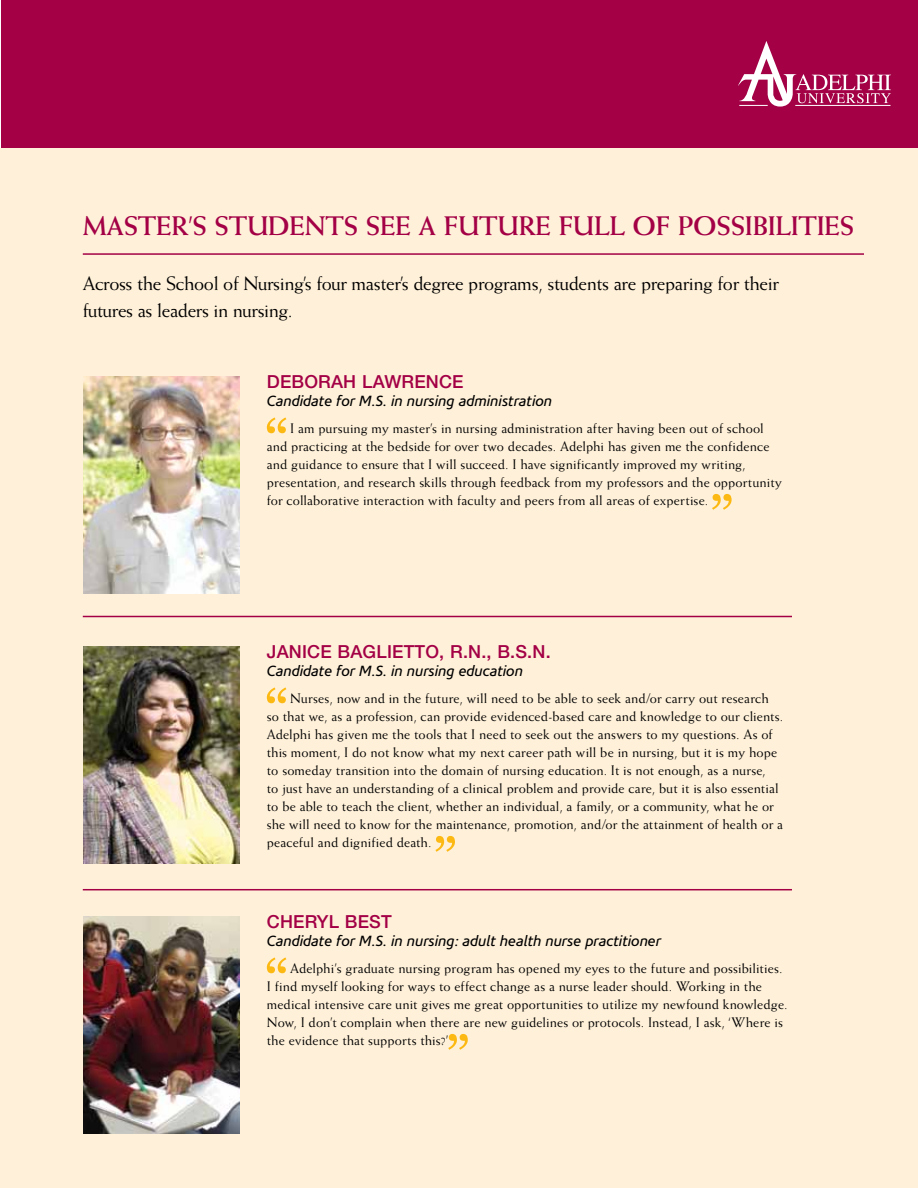
<style>
.page{position:relative;width:918px;height:1188px;background:#fff}
.page>*{position:absolute;margin:0;border:0;box-sizing:border-box;transform-origin:0 0}
.t1{font:700 27px "Weiss Std";letter-spacing:-.01em;color:#a30046}
.t2{font:19.5px/27px "Weiss Std";letter-spacing:-.02em;color:#000}
.t3{font:500 18px "Helvetica Neue LT Std";letter-spacing:.01em;color:#a30046}
.t4{font:italic 15px "Corisande";color:#000}
.t5{font:13.8px/18px "Weiss Std";letter-spacing:.005em;color:#000}
</style>
<div class="page">
<div style="left:1px;top:148px;width:917px;height:1040px;background:#fff1d9"></div>
<div style="left:1px;top:0;width:917px;height:148px;background:#a30046"></div>
<svg style="left:738px;top:41px;width:153px;height:66px"></svg>
<hr style="left:83px;top:253px;width:781px;height:2px;background:#a30046">
<svg style="left:267px;top:417px;width:19px;height:16px"></svg>
<svg style="left:712px;top:494px;width:20px;height:16px"></svg>
<img style="left:84px;top:376px;width:155px;height:217px">
<svg style="left:267px;top:957px;width:19px;height:16px"></svg>
<svg style="left:448px;top:1034px;width:20px;height:16px"></svg>
<img style="left:84px;top:916px;width:155px;height:217px">
<svg style="left:267px;top:687px;width:19px;height:16px"></svg>
<svg style="left:435px;top:836px;width:20px;height:16px"></svg>
<img style="left:84px;top:646px;width:155px;height:217px">
<hr style="left:83px;top:616px;width:709px;height:1px;background:#a30046">
<hr style="left:83px;top:889px;width:709px;height:1px;background:#a30046">
<h1 class="t1" style="left:83px;top:210px;width:151px">MASTER’S STU</h1>
<h1 class="t1" style="left:268px;top:210px;width:195px">DENTS SEE A FUTU</h1>
<h1 class="t1" style="left:519px;top:210px;width:337px">RE FULL OF POSSIBILITIES</h1>
<h2 class="t2" style="left:83px;top:270px;width:698px">Across the School of Nursing’s four master’s degree programs, students are preparing for their futures as leaders in nursing.</h2>
<h3 class="t3" style="left:267px;top:371px;width:198px">DEBORAH LAWRENCE</h3>
<p class="t4" style="left:267px;top:393px;width:287px">Candidate for M.S. in nursing administration</p>
<p class="t5" style="left:267px;top:419px;width:517px;text-indent:23px">I am pursuing my master’s in nursing administration after having been out of school and practicing at the bedside for over two decades. Adelphi has given me the confidence and guidance to ensure that I will succeed. I have significantly improved my writing, presentation, and research skills through feedback from my professors and the opportunity for collaborative interaction with faculty and peers from all areas of expertise.</p>
<h3 class="t3" style="left:267px;top:641px;width:285px">JANICE BAGLIETTO, R.N., B.S.N.</h3>
<p class="t4" style="left:267px;top:663px;width:258px">Candidate for M.S. in nursing education</p>
<p class="t5" style="left:267px;top:689px;width:518px;text-indent:23px">Nurses, now and in the future, will need to be able to seek and/or carry out research so that we, as a profession, can provide evidenced-based care and knowledge to our clients.<br>Adelphi has given me the tools that I need to seek out the answers to my questions. As of this moment, I do not know what my next career path will be in nursing, but it is my hope to someday transition into the domain of nursing education. It is not enough, as a nurse,<br>to just have an understanding of a clinical problem and provide care, but it is also essential to be able to teach the client, whether an individual, a family, or a community, what he or she will need to know for the maintenance, promotion, and/or the attainment of health or a peaceful and dignified death.</p>
<h3 class="t3" style="left:267px;top:911px;width:126px">CHERYL BEST</h3>
<p class="t4" style="left:267px;top:933px;width:396px">Candidate for M.S. in nursing: adult health nurse practitioner</p>
<p class="t5" style="left:267px;top:959px;width:522px;text-indent:23px">Adelphi’s graduate nursing program has opened my eyes to the future and possibilities.<br>I find myself looking for ways to effect change as a nurse leader should. Working in the medical intensive care unit gives me great opportunities to utilize my newfound knowledge.<br>Now, I don’t complain when there are new guidelines or protocols. Instead, I ask, ‘Where is the evidence that supports this?’</p>
</div>
